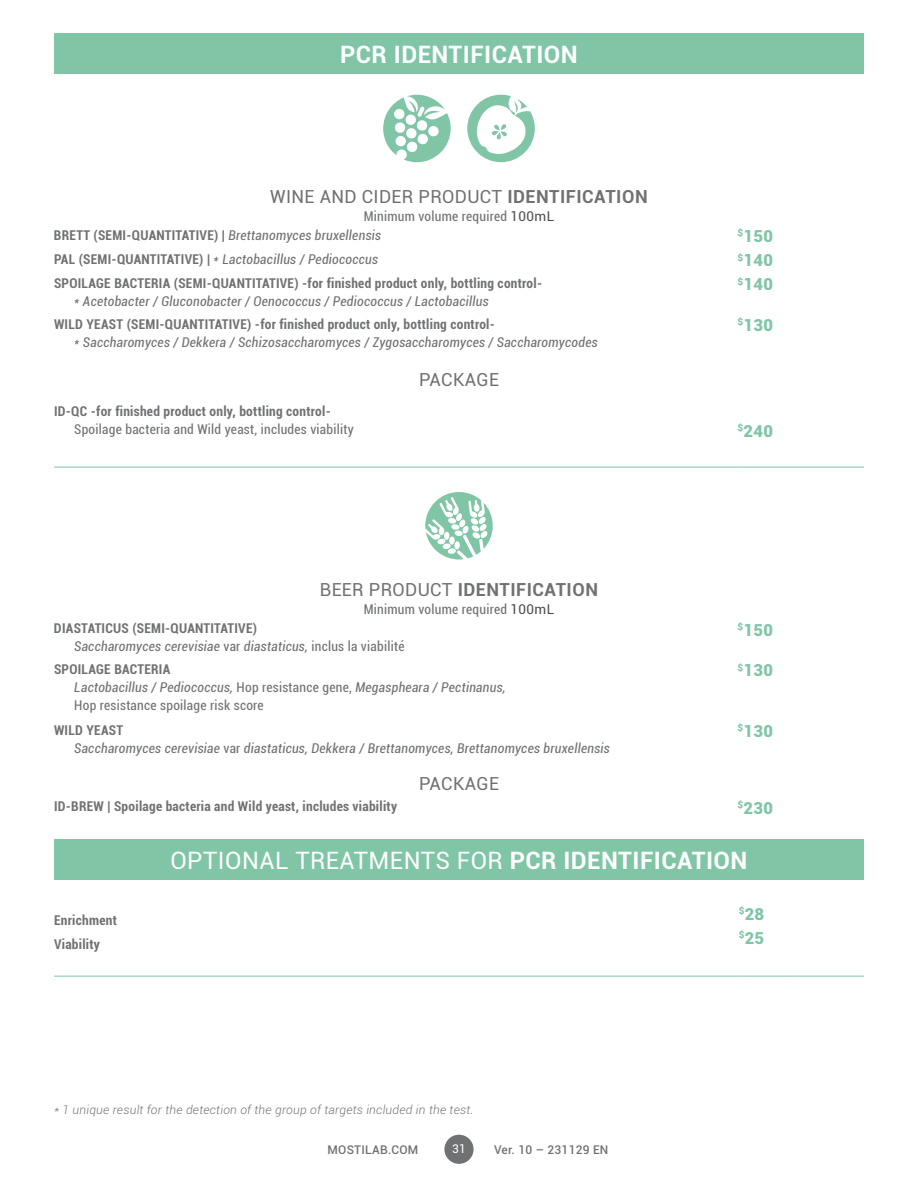
<style>
.page{position:relative;width:918px;height:1188px;background:#fff}
.page>*{position:absolute;margin:0;border:0;box-sizing:border-box;transform-origin:0 0}
.t1{font:700 24px "Roboto";letter-spacing:.02em;color:#fff}
.t2{font:24px "Roboto";color:#fff}
.t3{font:18px "Roboto";letter-spacing:.02em;color:#707173}
.t4{font:700 18px "Roboto";letter-spacing:.03em;color:#707173}
.t5{font:900 16.5px "Roboto";letter-spacing:.02em;color:#7fc5a6}
.t6{font:italic condensed 13.5px/18px "Roboto";letter-spacing:.02em;color:#707173}
.t7{font:700 condensed 13.5px "Roboto";letter-spacing:.02em;color:#707173}
.t8{font:condensed 13.5px "Roboto";letter-spacing:.02em;color:#707173}
.t9{font:italic 300 12px "Roboto";letter-spacing:.02em;color:#707173}
.t10{font:500 12px "Roboto";letter-spacing:.02em;color:#707173}
.t11{font:12px "Roboto";color:#fff}
.s1{font-stretch:normal;color:#4b4b4d}
.s2{font-weight:700;font-style:normal}
.s3{font-style:normal}
</style>
<div class="page">
<div style="left:444px;top:1135px;width:30px;height:29px;background:#707173;border-radius:50%"></div>
<div style="left:54px;top:34px;width:810px;height:40px;background:#7fc5a6"></div>
<svg style="left:383px;top:95px;width:68px;height:67px"></svg>
<svg style="left:425px;top:492px;width:68px;height:68px"></svg>
<svg style="left:467px;top:95px;width:68px;height:67px"></svg>
<hr style="left:54px;top:976px;width:685px;height:1px;background:#7fc5a6">
<hr style="left:739px;top:976px;width:54px;height:1px;background:#7fc5a6">
<hr style="left:793px;top:976px;width:71px;height:1px;background:#7fc5a6">
<div style="left:54px;top:840px;width:810px;height:40px;background:#7fc5a6"></div>
<hr style="left:54px;top:467px;width:684px;height:1px;background:#7fc5a6">
<hr style="left:738px;top:467px;width:126px;height:1px;background:#7fc5a6">
<h1 class="t1" style="left:340px;top:38px;width:236px">PCR IDENTIFICATION</h1>
<h2 class="t3" style="left:270px;top:183px;width:26px">WINE</h2>
<h2 class="t3" style="left:320px;top:183px;width:111px">AND CIDER PRO</h2>
<h2 class="t3" style="left:455px;top:183px;width:25px">DUCT</h2>
<h2 class="t4" style="left:507px;top:183px;width:140px">IDENTIFICATION</h2>
<p class="t8" style="left:364px;top:206px;width:192px">Minimum volume required <span class="s1">100ML</span></p>
<p class="t7" style="left:54px;top:225px;width:95px">BRETT (semi -quantitative</p>
<p class="t6" style="left:214px;top:225px;width:168px"><span class="s2">) |</span> Brettanomyces bruxellensis</p>
<p class="t5" style="left:738px;top:224px;width:37px"><sup>$</sup>150</p>
<p class="t7" style="left:54px;top:250px;width:80px">PAL (semi -quantitative</p>
<p class="t6" style="left:199px;top:250px;width:180px"><span class="s2">) |</span> * Lactobacillus / Pediococcus</p>
<p class="t5" style="left:738px;top:249px;width:37px"><sup>$</sup>140</p>
<p class="t7" style="left:54px;top:274px;width:43px">Spoi lage</p>
<p class="t7" style="left:114px;top:274px;width:31px">bacteria</p>
<p class="t7" style="left:174px;top:274px;width:55px">(semi -quantitative</p>
<p class="t7" style="left:294px;top:274px;width:249px">) -for finished product only, bottling control-</p>
<p class="t6" style="left:74px;top:292px;width:416px">* Acetobacter / Gluconobacter / Oenococcus / Pediococcus / Lactobacillus</p>
<p class="t5" style="left:738px;top:273px;width:37px"><sup>$</sup>140</p>
<p class="t7" style="left:54px;top:314px;width:128px">Wild yeast (semi -quantitative</p>
<p class="t7" style="left:247px;top:314px;width:249px">) -for finished product only, bottling control-</p>
<p class="t6" style="left:74px;top:332px;width:525px">* Saccharomyces / Dekkera / Schizosaccharomyces / Zygosaccharomyces / Saccharomycodes</p>
<h2 class="t3" style="left:419px;top:367px;width:81px">PACKAGE</h2>
<p class="t5" style="left:738px;top:313px;width:37px"><sup>$</sup>130</p>
<p class="t7" style="left:54px;top:402px;width:278px">ID-QC -for finished product only, bottling control-</p>
<p class="t8" style="left:74px;top:420px;width:281px">Spoilage bacteria and Wild yeast, includes viability</p>
<p class="t5" style="left:738px;top:419px;width:37px"><sup>$</sup>240</p>
<h2 class="t3" style="left:320px;top:577px;width:23px">BEER</h2>
<h2 class="t3" style="left:369px;top:577px;width:13px">PRO</h2>
<h2 class="t3" style="left:405px;top:577px;width:25px">DUCT</h2>
<h2 class="t4" style="left:458px;top:577px;width:140px">IDENTIFICATION</h2>
<p class="t8" style="left:364px;top:600px;width:192px">Minimum volume required <span class="s1">100ML</span></p>
<p class="t6" style="left:74px;top:619px;width:332px;text-indent:179px"><span class="s2">)<br></span>Saccharomyces cerevisiae <span class="s3">var</span> diastaticus, <span class="s3">inclus la viabilité</span></p>
<p class="t5" style="left:738px;top:618px;width:37px"><sup>$</sup>150</p>
<p class="t7" style="left:54px;top:660px;width:43px">Spoi lage</p>
<p class="t7" style="left:54px;top:619px;width:133px">DIASTATICUS (semi -quantitative</p>
<p class="t6" style="left:74px;top:660px;width:433px;text-indent:40px"><span class="s2">bacteria<br></span>Lactobacillus / Pediococcus, <span class="s3">Hop resistance gene,</span> Megaspheara / Pectinanus,<br><span class="s3">Hop resistance spoilage risk score</span></p>
<p class="t5" style="left:738px;top:659px;width:37px"><sup>$</sup>130</p>
<p class="t6" style="left:74px;top:720px;width:537px;text-indent:-20px"><span class="s2">Wild yeast<br></span>Saccharomyces cerevisiae <span class="s3">var</span> diastaticus, Dekkera / Brettanomyces, Brettanomyces bruxellensis</p>
<p class="t5" style="left:738px;top:719px;width:37px"><sup>$</sup>130</p>
<h2 class="t3" style="left:419px;top:771px;width:81px">PACKAGE</h2>
<p class="t7" style="left:54px;top:797px;width:345px">ID-BREW | Spoilage bacteria and Wild yeast, includes viability</p>
<p class="t5" style="left:738px;top:796px;width:37px"><sup>$</sup>230</p>
<h1 class="t2" style="left:170px;top:843px;width:32px">OPTIONAL</h1>
<h1 class="t2" style="left:295px;top:843px;width:17px">TREATMENTS</h1>
<h1 class="t2" style="left:457px;top:843px;width:16px">FOR</h1>
<h1 class="t1" style="left:510px;top:843px;width:236px">PCR IDENTIFICATION</h1>
<p class="t7" style="left:54px;top:910px;width:64px">Enrichment</p>
<p class="t5" style="left:739px;top:902px;width:27px"><sup>$</sup>28</p>
<p class="t7" style="left:54px;top:935px;width:47px">Viability</p>
<p class="t5" style="left:739px;top:926px;width:27px"><sup>$</sup>25</p>
<p class="t9" style="left:54px;top:1101px;width:421px">* 1 unique result for the detection of the group of targets included in the test.</p>
<p class="t10" style="left:328px;top:1142px;width:92px">MOSTILAB.COM</p>
<p class="t11" style="left:452px;top:1140px;width:15px">31</p>
<p class="t10" style="left:494px;top:1142px;width:116px">Ver. 10 – 231129 EN</p>
</div>
